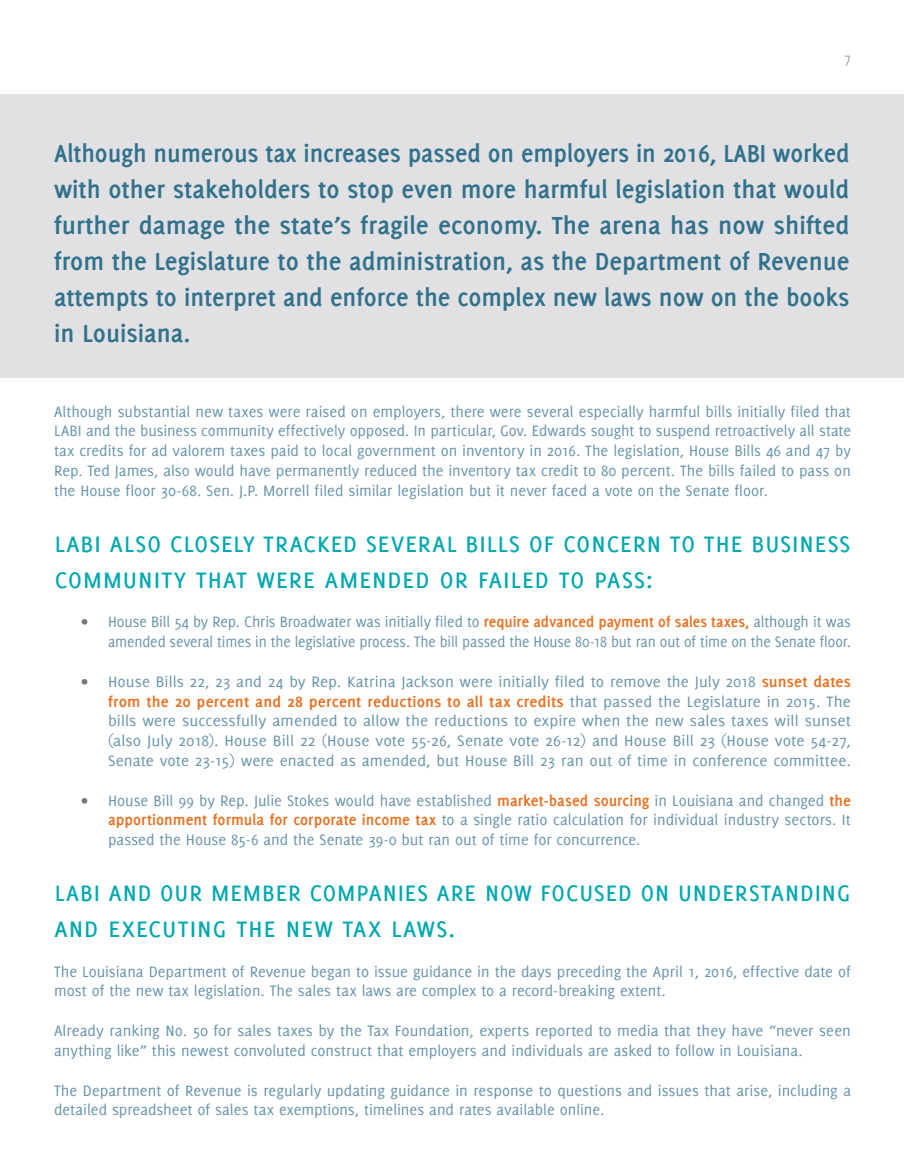
<style>
.page{position:relative;width:905px;height:1175px;background:#fff}
.page>*{position:absolute;margin:0;border:0;box-sizing:border-box;transform-origin:0 0}
.Numbered_list{font:30px/36px "Delicious Small Caps";letter-spacing:-.01em;color:#00a8af}
.Large_text_14pt{font:700 27px/36px "Delicious";color:#32718c;text-align:justify}
.Numbered_list-2{font:16.5px/19.8px "Delicious";color:#6894ad;text-align:justify}
.t1{font:15px "Delicious";color:#9a9c9e}
.s1{color:#76787b}
.s2{font-weight:700;color:#e9701f}
</style>
<div class="page">
<div style="left:0;top:94px;width:903px;height:284px;background:#e1e1e3"></div>
<p class="t1" style="left:844px;top:49px;width:8px">7</p>
<p class="Large_text_14pt" style="left:54px;top:135px;width:797px">Although numerous tax increases passed on employers in 2016, LABI worked with other stakeholders to stop even more harmful legislation that would further damage the state’s fragile economy. The arena has now shifted from the Legislature to the administration, as the Department of Revenue attempts to interpret and enforce the complex new laws now on the books in Louisiana.</p>
<p class="Numbered_list-2" style="left:54px;top:401px;width:798px">Although substantial new taxes were raised on employers, there were several especially harmful bills initially filed that LABI and the business community effectively opposed. In particular, Gov. Edwards sought to suspend retroactively all state tax credits for ad valorem taxes paid to local government on inventory in 2016. The legislation, House Bills 46 and 47 by Rep. Ted James, also would have permanently reduced the inventory tax credit to 80 percent. The bills failed to pass on the House floor 30-68. Sen. J.P. Morrell filed similar legislation but it never faced a vote on the Senate floor.</p>
<p class="Numbered_list" style="left:54px;top:523px;width:798px">labi also closely tracked several bills of concern to the business community that were amended or failed to pass:</p>
<p class="Numbered_list-2" style="left:81px;top:612px;width:771px;text-align:right"><span class="s1">•</span> House Bill 54 by Rep. Chris Broadwater was initially filed to <span class="s2">require advanced payment of sales taxes,</span> although it was amended several times in the legislative process. The bill passed the House 80-18 but ran out of time on the Senate floor.</p>
<p class="Numbered_list-2" style="left:108px;top:671px;width:744px;text-indent:-27px"><span class="s1">•</span> House Bills 22, 23 and 24 by Rep. Katrina Jackson were initially filed to remove the July 2018 <span class="s2">sunset dates from the 20 percent and 28 percent reductions to all tax credits</span> that passed the Legislature in 2015. The bills were successfully amended to allow the reductions to expire when the new sales taxes will sunset (also July 2018). House Bill 22 (House vote 55-26, Senate vote 26-12) and House Bill 23 (House vote 54-27, Senate vote 23-15) were enacted as amended, but House Bill 23 ran out of time in conference committee.</p>
<p class="Numbered_list-2" style="left:108px;top:790px;width:744px;text-indent:-27px"><span class="s1">•</span> House Bill 99 by Rep. Julie Stokes would have established <span class="s2">market-based sourcing</span> in Louisiana and changed <span class="s2">the apportionment formula for corporate income tax</span> to a single ratio calculation for individual industry sectors. It passed the House 85-6 and the Senate 39-0 but ran out of time for concurrence.</p>
<p class="Numbered_list" style="left:54px;top:872px;width:798px">labi and our member companies are now focused on understanding and executing the new tax laws.</p>
<p class="Numbered_list-2" style="left:54px;top:961px;width:798px">The Louisiana Department of Revenue began to issue guidance in the days preceding the April 1, 2016, effective date of most of the new tax legislation. The sales tax laws are complex to a record-breaking extent.</p>
<p class="Numbered_list-2" style="left:54px;top:1020px;width:798px">Already ranking No. 50 for sales taxes by the Tax Foundation, experts reported to media that they have “never seen anything like” this newest convoluted construct that employers and individuals are asked to follow in Louisiana.</p>
<p class="Numbered_list-2" style="left:54px;top:1080px;width:798px">The Department of Revenue is regularly updating guidance in response to questions and issues that arise, including a detailed spreadsheet of sales tax exemptions, timelines and rates available online.</p>
</div>
